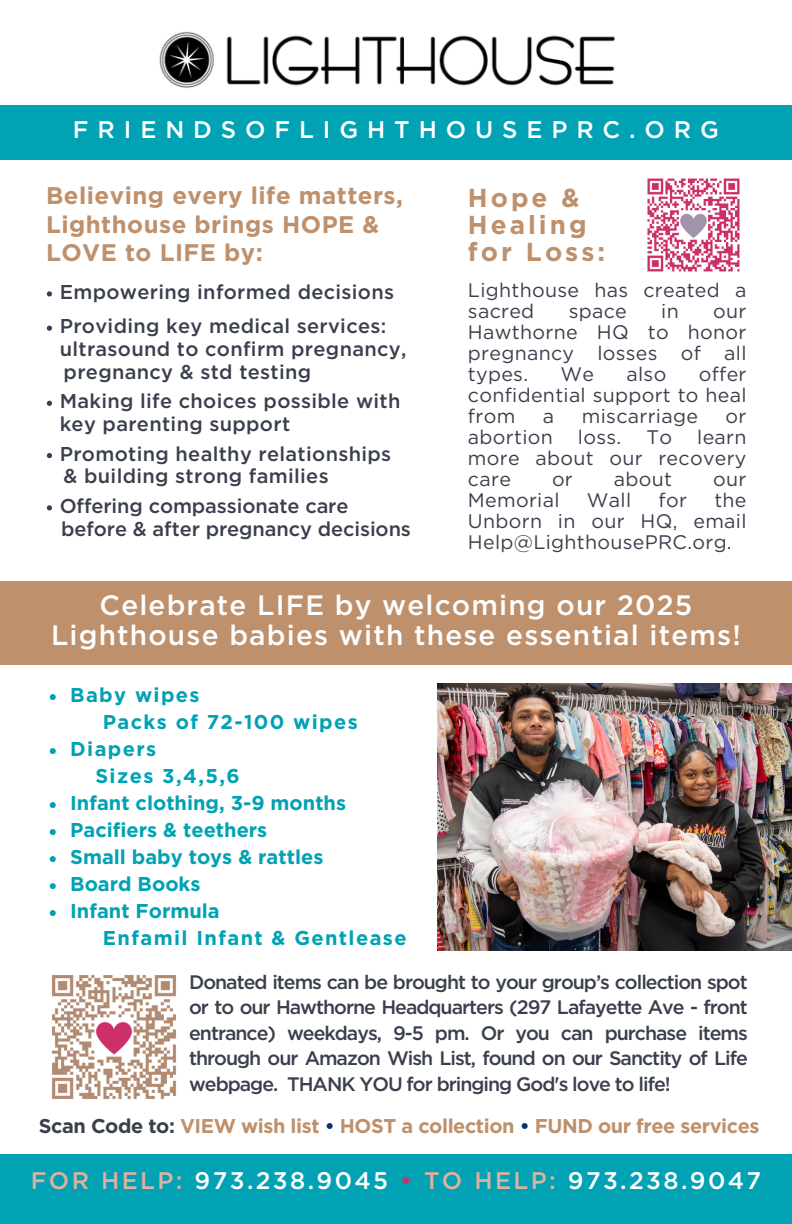
<style>
.page{position:relative;width:792px;height:1224px;background:#fff}
.page>*{position:absolute;margin:0;border:0;box-sizing:border-box;transform-origin:0 0}
.t1{font:500 28px/30px "Gotham";letter-spacing:.04em;color:#fff;text-align:center}
.t2{font:700 26px/27px "Gotham";letter-spacing:.115em;color:#be906b}
.t3{font:700 24px/28.4px "Gotham";letter-spacing:.02em;color:#be906b}
.t4{font:500 24px "Gotham";letter-spacing:.1em;color:#fff}
.t5{font:500 24px "Gotham";letter-spacing:.37em;color:#fff}
.t6{font:500 20px/22.8px "Gotham";letter-spacing:.015em;color:#3a3f4d}
.t7{font:700 20px "Gotham";color:#00a2b3}
.t8{font:700 20px "Gotham";letter-spacing:-.02em;color:#be906b}
.t9{font:700 20px "Gotham";letter-spacing:.07em;color:#00a2b3}
.t10{font:500 20px "Gotham";letter-spacing:-.005em;color:#3a3f4d}
.t11{font:19.6px/21px "Gotham";letter-spacing:.015em;color:#3a3f4d;text-align:justify}
.t12{font:500 19.6px/25.6px "Gotham";letter-spacing:-.05em;color:#3a3f4d;text-align:justify}
.s1{color:#3a3f4d}
.s2{color:#033370}
.s3{color:#e0b19e}
.s4{color:#cd3069}
</style>
<div class="page">
<div style="left:0;top:581px;width:792px;height:84px;background:#be906b"></div>
<img style="left:159px;top:31px;width:457px;height:57px">
<div style="left:0;top:105px;width:792px;height:55px;background:#00a2b3"></div>
<div style="left:0;top:1154px;width:792px;height:70px;background:#00a2b3"></div>
<img style="left:647px;top:178px;width:93px;height:94px">
<img style="left:52px;top:975px;width:124px;height:124px">
<img style="left:437px;top:683px;width:355px;height:267px">
<svg style="left:47px;top:291px;width:5px;height:6px"></svg>
<svg style="left:47px;top:326px;width:5px;height:5px"></svg>
<svg style="left:47px;top:401px;width:5px;height:5px"></svg>
<svg style="left:47px;top:453px;width:5px;height:5px"></svg>
<svg style="left:47px;top:505px;width:5px;height:5px"></svg>
<svg style="left:50px;top:694px;width:6px;height:6px"></svg>
<svg style="left:50px;top:748px;width:6px;height:6px"></svg>
<svg style="left:50px;top:802px;width:6px;height:6px"></svg>
<svg style="left:50px;top:829px;width:6px;height:6px"></svg>
<svg style="left:50px;top:856px;width:6px;height:6px"></svg>
<svg style="left:50px;top:883px;width:6px;height:6px"></svg>
<svg style="left:50px;top:910px;width:6px;height:6px"></svg>
<p class="t5" style="left:73px;top:119px;width:648px">FRIENDSOFLIGHTHOUSEPRC.ORG</p>
<p class="t3" style="left:46px;top:183px;width:358px">Believing every life matters,<br>Lighthouse brings HOPE &amp;<br>LOVE to LIFE by:</p>
<h2 class="t6" style="left:60px;top:282px;width:336px">Empowering informed decisions</h2>
<h3 class="t6" style="left:60px;top:316px;width:348px">Providing key medical services: ultrasound to confirm pregnancy,</h3>
<p class="t6" style="left:64px;top:361px;width:249px">pregnancy &amp; std testing</p>
<p class="t6" style="left:60px;top:391px;width:342px">Making life choices possible with key parenting support</p>
<p class="t6" style="left:60px;top:443px;width:333px">Promoting healthy relationships</p>
<p class="t6" style="left:64px;top:466px;width:267px">&amp; building strong families</p>
<p class="t10" style="left:60px;top:497px;width:290px">Offering compassionate care</p>
<p class="t10" style="left:61px;top:520px;width:351px">before &amp; after pregnancy decisions</p>
<p class="t2" style="left:468px;top:185px;width:139px">Hope &amp;<br>Healing for Loss:</p>
<p class="t11" style="left:468px;top:280px;width:280px">Lighthouse has created a sacred</p>
<p class="t11" style="left:569px;top:301px;width:60px">space</p>
<p class="t11" style="left:661px;top:301px;width:19px">in</p>
<p class="t11" style="left:468px;top:301px;width:280px;text-indent:245px">our Hawthorne HQ to honor pregnancy losses of all types.</p>
<p class="t11" style="left:468px;top:364px;width:280px;text-indent:231px">offer confidential support to heal from</p>
<p class="t11" style="left:561px;top:364px;width:35px">We</p>
<p class="t11" style="left:627px;top:364px;width:41px">also</p>
<p class="t11" style="left:543px;top:406px;width:13px">a</p>
<p class="t11" style="left:582px;top:406px;width:118px">miscarriage</p>
<p class="t11" style="left:726px;top:406px;width:22px">or</p>
<p class="t11" style="left:468px;top:427px;width:86px">abortion</p>
<p class="t11" style="left:578px;top:427px;width:45px">loss.</p>
<p class="t11" style="left:646px;top:427px;width:27px">To</p>
<p class="t11" style="left:468px;top:427px;width:280px;text-indent:229px">learn more about our recovery care</p>
<p class="t11" style="left:552px;top:469px;width:22px">or</p>
<p class="t11" style="left:614px;top:469px;width:60px">about</p>
<p class="t11" style="left:713px;top:469px;width:35px">our</p>
<p class="t11" style="left:468px;top:490px;width:93px">Memorial</p>
<p class="t11" style="left:587px;top:490px;width:46px">Wall</p>
<p class="t11" style="left:659px;top:490px;width:30px">for</p>
<p class="t11" style="left:468px;top:490px;width:280px;text-indent:246px">the Unborn in our HQ, email Help@LighthousePRC.org.</p>
<p class="t1" style="left:51px;top:592px;width:691px">Celebrate LIFE by welcoming our 2025<br>Lighthouse babies with these essential items!</p>
<h1 class="t9" style="left:70px;top:686px;width:131px">Baby wipes</h1>
<p class="t9" style="left:103px;top:713px;width:257px">Packs of 72-100 wipes</p>
<p class="t9" style="left:70px;top:740px;width:88px">Diapers</p>
<h1 class="t7" style="left:95px;top:767px;width:146px">Sizes 3,4,5,6</h1>
<p class="t7" style="left:70px;top:794px;width:277px">Infant clothing, 3-9 months</p>
<p class="t7" style="left:70px;top:821px;width:199px">Pacifiers &amp; teethers</p>
<p class="t7" style="left:70px;top:848px;width:255px">Small baby toys &amp; rattles</p>
<p class="t7" style="left:70px;top:875px;width:132px">Board Books</p>
<p class="t7" style="left:70px;top:902px;width:151px">Infant Formula</p>
<p class="t9" style="left:103px;top:929px;width:305px">Enfamil Infant &amp; Gentlease</p>
<p class="t12" style="left:189px;top:970px;width:560px">Donated items can be brought to your group’s collection spot or to our Hawthorne Headquarters (297 Lafayette Ave - front entrance) weekdays, 9-5 pm. Or you can purchase items through our Amazon Wish List, found on our Sanctity of Life webpage. THANK YOU for bringing God's love to life!</p>
<p class="t8" style="left:39px;top:1117px;width:722px"><span class="s1">Scan Code to:</span> VIEW wish list <span class="s2">•</span> HOST a collection <span class="s2">•</span> FUND our free services</p>
<p class="t4" style="left:31px;top:1170px;width:732px"><span class="s3">FOR HELP:</span> 973.238.9045 <span class="s4">•</span> <span class="s3">TO HELP:</span> 973.238.9047</p>
</div>
